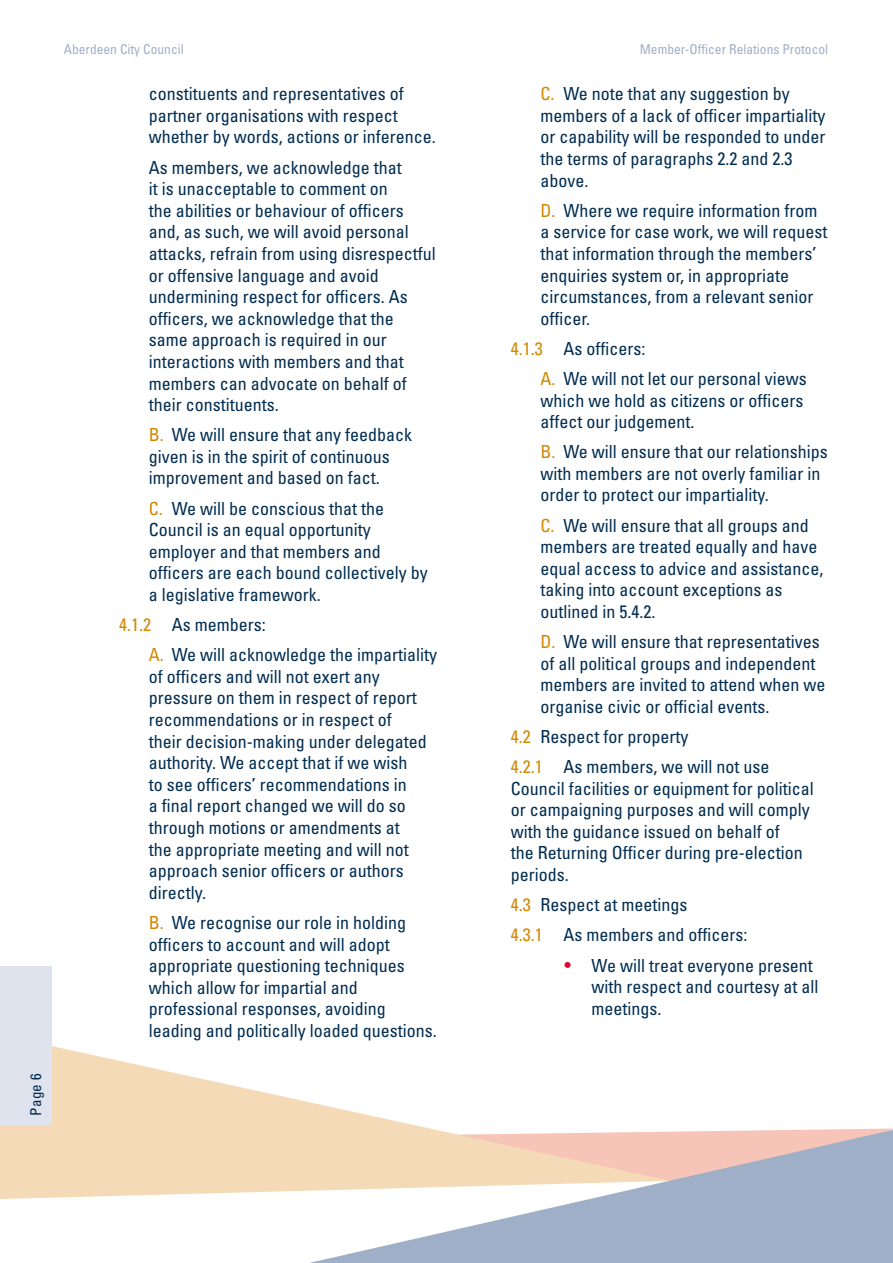
<style>
.page{position:relative;width:893px;height:1263px;background:#fff}
.page>*{position:absolute;margin:0;border:0;box-sizing:border-box;transform-origin:0 0}
.t1{font:condensed 18px/21.6px "Univers";color:#002c50}
.t2{font:condensed 15px "Univers";color:#002c50}
.t3{font:condensed 13.5px "Univers";color:#a0afc8}
.s1{color:#d38700}
.s2{font-size:19.5px;color:#dd052b}
</style>
<div class="page">
<svg style="left:309px;top:1130px;width:584px;height:133px;fill:#a0afc8"></svg>
<svg style="left:0;top:1046px;width:670px;height:153px;fill:#f4dab6"></svg>
<div style="left:0;top:966px;width:52px;height:159px;background:#dee3ed"></div>
<p class="t2" style="left:26px;top:1116px;width:44px;rotate:-90deg">Page 6</p>
<p class="t3" style="left:64px;top:40px;width:121px">Aberdeen City Council</p>
<p class="t3" style="left:640px;top:40px;width:190px">Member-Officer Relations Protocol</p>
<p class="t1" style="left:149px;top:83px;width:288px">constituents and representatives of partner organisations with respect whether by words, actions or inference.</p>
<p class="t1" style="left:149px;top:156px;width:288px">As members, we acknowledge that<br>it is unacceptable to comment on<br>the abilities or behaviour of officers and, as such, we will avoid personal attacks, refrain from using disrespectful or offensive language and avoid undermining respect for officers. As officers, we acknowledge that the same approach is required in our interactions with members and that members can advocate on behalf of their constituents.</p>
<p class="t1" style="left:149px;top:424px;width:265px"><span class="s1">B.</span> We will ensure that any feedback given is in the spirit of continuous improvement and based on fact.</p>
<p class="t1" style="left:149px;top:497px;width:280px"><span class="s1">C.</span> We will be conscious that the<br>Council is an equal opportunity employer and that members and officers are each bound collectively by a legislative framework.</p>
<p class="t1" style="left:149px;top:609px;width:290px;line-height:30.2px;text-indent:-30px"><span class="s1">4.1.2</span> As members:<br><span class="s1">A.</span> We will acknowledge the impartiality</p>
<p class="t1" style="left:149px;top:665px;width:279px">of officers and will not exert any pressure on them in respect of report recommendations or in respect of their decision-making under delegated authority. We accept that if we wish<br>to see officers’ recommendations in<br>a final report changed we will do so through motions or amendments at the appropriate meeting and will not approach senior officers or authors directly.</p>
<p class="t1" style="left:149px;top:911px;width:289px"><span class="s1">B.</span> We recognise our role in holding officers to account and will adopt appropriate questioning techniques which allow for impartial and professional responses, avoiding leading and politically loaded questions.</p>
<p class="t1" style="left:540px;top:83px;width:286px"><span class="s1">C.</span> We note that any suggestion by members of a lack of officer impartiality or capability will be responded to under the terms of paragraphs 2.2 and 2.3 above.</p>
<p class="t1" style="left:540px;top:199px;width:288px"><span class="s1">D.</span> Where we require information from a service for case work, we will request that information through the members’ enquiries system or, in appropriate circumstances, from a relevant senior officer.</p>
<p class="t1" style="left:540px;top:333px;width:268px;line-height:30.2px;text-indent:-30px"><span class="s1">4.1.3</span> As officers:<br><span class="s1">A.</span> We will not let our personal views</p>
<p class="t1" style="left:540px;top:389px;width:264px">which we hold as citizens or officers affect our judgement.</p>
<p class="t1" style="left:540px;top:440px;width:289px"><span class="s1">B.</span> We will ensure that our relationships with members are not overly familiar in order to protect our impartiality.</p>
<p class="t1" style="left:540px;top:514px;width:284px"><span class="s1">C.</span> We will ensure that all groups and members are treated equally and have equal access to advice and assistance, taking into account exceptions as outlined in 5.4.2.</p>
<p class="t1" style="left:540px;top:630px;width:286px"><span class="s1">D.</span> We will ensure that representatives of all political groups and independent members are invited to attend when we organise civic or official events.</p>
<p class="t1" style="left:511px;top:721px;width:260px;line-height:30.2px"><span class="s1">4.2</span> Respect for property<br><span class="s1">4.2.1</span> As members, we will not use</p>
<p class="t1" style="left:511px;top:777px;width:304px">Council facilities or equipment for political or campaigning purposes and will comply with the guidance issued on behalf of<br>the Returning Officer during pre-election periods.</p>
<p class="t1" style="left:511px;top:889px;width:238px;line-height:30.2px"><span class="s1">4.3</span> Respect at meetings<br><span class="s1">4.3.1</span> As members and officers:</p>
<p class="t1" style="left:592px;top:954px;width:228px;text-indent:-27px"><span class="s2">•</span> We will treat everyone present with respect and courtesy at all meetings.</p>
</div>
